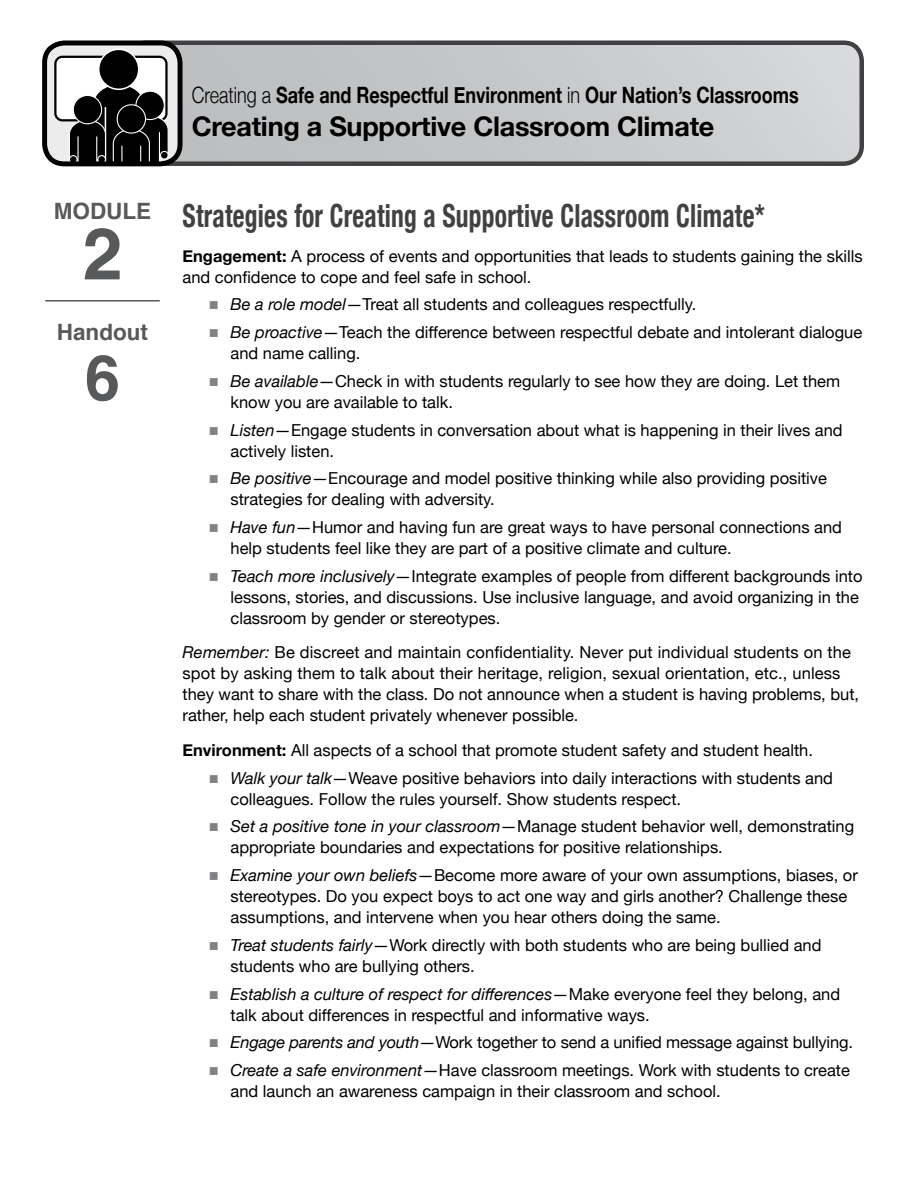
<style>
.page{position:relative;width:918px;height:1188px;background:#fff}
.page>*{position:absolute;margin:0;border:0;box-sizing:border-box;transform-origin:0 0}
.t1{font:700 72px "Helvetica";color:#58595b}
.t2{font:700 63px "Helvetica";color:#58595b}
.t3{font:700 condensed 31.8px "Helvetica Neue";letter-spacing:.01em;color:#414042;scale:.8 1}
.t4{font:700 27px "Helvetica Neue";letter-spacing:-.01em;color:#000}
.t5{font:700 22.5px "Helvetica Neue";color:#000;scale:.8 1}
.t6{font:700 22.5px "Helvetica";color:#58595b}
.t7{font:16.5px/21px "Helvetica Neue";color:#000}
.s1{font-weight:300}
.s2{font-weight:700}
.s3{color:#808285}
.s4{font-style:italic}
</style>
<div class="page">
<div style="left:127px;top:43px;width:735px;height:121px;background:linear-gradient(to right,#b8babc,#d4d5d7);border-radius:18px"></div>
<div style="left:125px;top:40px;width:739px;height:126px;border:4px solid #414042;border-radius:18px"></div>
<hr style="left:45px;top:300px;width:115px;height:2px;background:#58595b">
<svg style="left:45px;top:43px;width:135px;height:122px"></svg>
<div style="left:42px;top:41px;width:141px;height:125px;border:5px solid #000;border-radius:20px"></div>
<h3 class="t6" style="left:54px;top:193px;width:99px">Module</h3>
<h1 class="t1" style="left:82px;top:196px;width:42px">2</h1>
<h3 class="t6" style="left:57px;top:314px;width:93px">Handout</h3>
<h2 class="t2" style="left:85px;top:327px;width:37px">6</h2>
<h3 class="t5" style="left:192px;top:78px;width:760px"><span class="s1">Creating a</span> Safe and Respectful Environment <span class="s1">in</span> Our Nation’s Classrooms</h3>
<h3 class="t4" style="left:192px;top:105px;width:524px">Creating a Supportive Classroom Climate</h3>
<h3 class="t3" style="left:183px;top:189px;width:729px">Strategies for Creating a Supportive Classroom Climate*</h3>
<p class="t7" style="left:183px;top:246px;width:682px"><span class="s2">Engagement:</span> A process of events and opportunities that leads to students gaining the skills and confidence to cope and feel safe in school.</p>
<p class="t7" style="left:209px;top:295px;width:489px"><span class="s3">■</span> <span class="s4">Be a role model</span>—Treat all students and colleagues respectfully.</p>
<p class="t7" style="left:231px;top:323px;width:633px;text-indent:-22px"><span class="s3">■</span> <span class="s4">Be proactive</span>—Teach the difference between respectful debate and intolerant dialogue and name calling.</p>
<p class="t7" style="left:231px;top:371px;width:611px;text-indent:-22px"><span class="s3">■</span> <span class="s4">Be available</span>—Check in with students regularly to see how they are doing. Let them know you are available to talk.</p>
<p class="t7" style="left:231px;top:420px;width:614px;text-indent:-22px"><span class="s3">■</span> <span class="s4">Listen</span>—Engage students in conversation about what is happening in their lives and actively listen.</p>
<p class="t7" style="left:231px;top:469px;width:598px;text-indent:-22px"><span class="s3">■</span> <span class="s4">Be positive</span>—Encourage and model positive thinking while also providing positive strategies for dealing with adversity.</p>
<p class="t7" style="left:231px;top:518px;width:613px;text-indent:-22px"><span class="s3">■</span> <span class="s4">Have fun</span>—Humor and having fun are great ways to have personal connections and help students feel like they are part of a positive climate and culture.</p>
<p class="t7" style="left:231px;top:566px;width:633px;text-indent:-22px"><span class="s3">■</span> <span class="s4">Teach more inclusively</span>—Integrate examples of people from different backgrounds into lessons, stories, and discussions. Use inclusive language, and avoid organizing in the classroom by gender or stereotypes.</p>
<p class="t7" style="left:183px;top:643px;width:678px"><span class="s4">Remember:</span> Be discreet and maintain confidentiality. Never put individual students on the spot by asking them to talk about their heritage, religion, sexual orientation, etc., unless they want to share with the class. Do not announce when a student is having problems, but, rather, help each student privately whenever possible.</p>
<p class="t7" style="left:183px;top:740px;width:632px"><span class="s2">Environment:</span> All aspects of a school that promote student safety and student health.</p>
<p class="t7" style="left:231px;top:768px;width:604px;text-indent:-22px"><span class="s3">■</span> <span class="s4">Walk your talk</span>—Weave positive behaviors into daily interactions with students and colleagues. Follow the rules yourself. Show students respect.</p>
<p class="t7" style="left:231px;top:817px;width:625px;text-indent:-22px"><span class="s3">■</span> <span class="s4">Set a positive tone in your classroom</span>—Manage student behavior well, demonstrating appropriate boundaries and expectations for positive relationships.</p>
<p class="t7" style="left:231px;top:866px;width:629px;text-indent:-22px"><span class="s3">■</span> <span class="s4">Examine your own beliefs</span>—Become more aware of your own assumptions, biases, or stereotypes. Do you expect boys to act one way and girls another? Challenge these assumptions, and intervene when you hear others doing the same.</p>
<p class="t7" style="left:231px;top:935px;width:593px;text-indent:-22px"><span class="s3">■</span> <span class="s4">Treat students fairly</span>—Work directly with both students who are being bullied and students who are bullying others.</p>
<p class="t7" style="left:231px;top:984px;width:611px;text-indent:-22px"><span class="s3">■</span> <span class="s4">Establish a culture of respect for differences</span>—Make everyone feel they belong, and talk about differences in respectful and informative ways.</p>
<p class="t7" style="left:209px;top:1033px;width:646px"><span class="s3">■</span> <span class="s4">Engage parents and youth</span>—Work together to send a unified message against bullying.</p>
<p class="t7" style="left:231px;top:1061px;width:621px;text-indent:-22px"><span class="s3">■</span> <span class="s4">Create a safe environment</span>—Have classroom meetings. Work with students to create and launch an awareness campaign in their classroom and school.</p>
</div>
